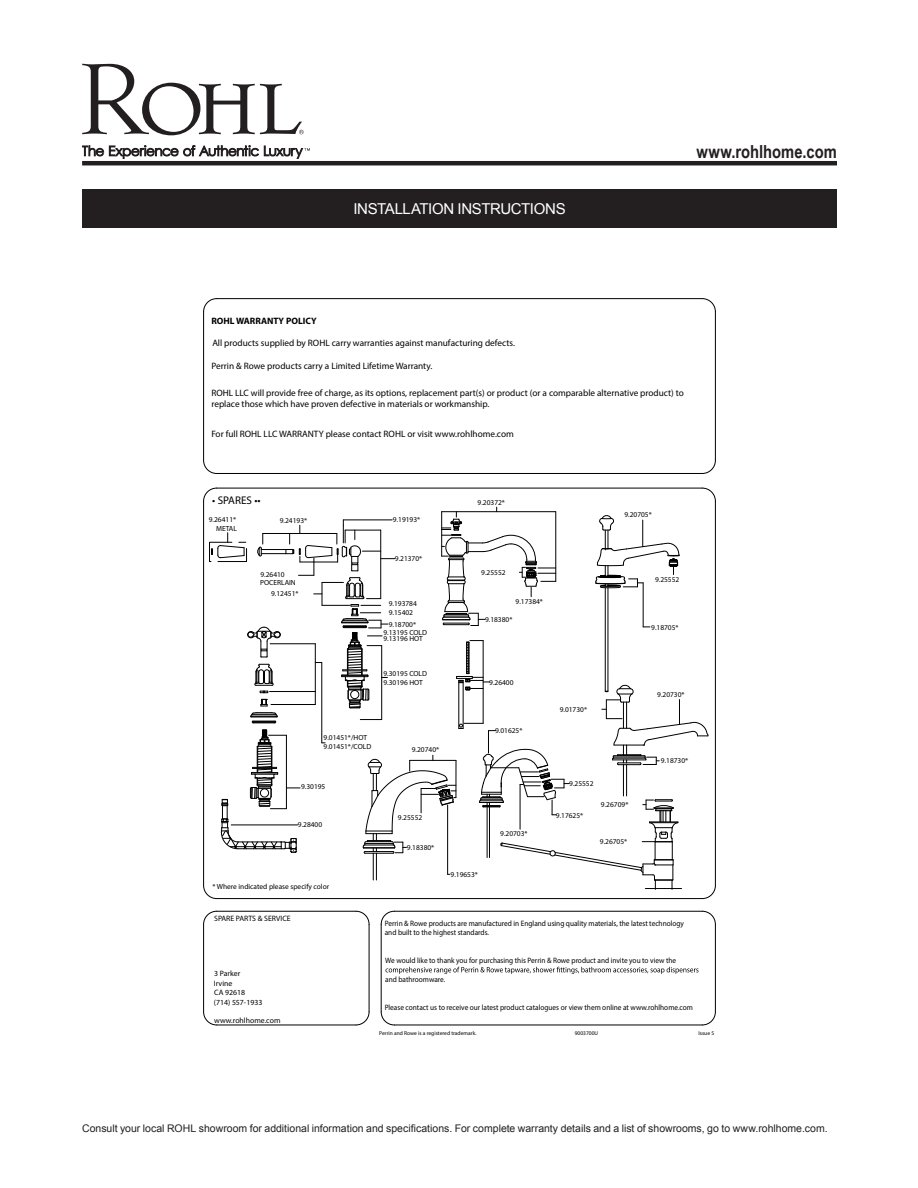
<style>
.page{position:relative;width:918px;height:1188px;background:#fff}
.page>*{position:absolute;margin:0;border:0;box-sizing:border-box;transform-origin:0 0}
.t1{font:700 18px "Arial Narrow";color:#231f20}
.Product_Title_Bar{font:15px "Arial";letter-spacing:-.025em;color:#fff}
.t2{font:11.1px "Myriad Pro";color:#000}
.t3{font:10.5px "Arial";color:#231f20}
.t4{font:9.3px/11.1px "Myriad Pro";color:#000}
.t5{font:700 9.3px "Myriad Pro";color:#000}
.t6{font:7.8px/9.3px "Myriad Pro";color:#000;scale:.94 1}
.t7{font:7.8px/9.3px "Myriad Pro";color:#000}
.t8{font:7.35px/8.7px "Myriad Pro";color:#000}
.t9{font:5.55px "Myriad Pro";color:#000}
</style>
<div class="page">
<svg style="left:82px;top:64px;width:222px;height:71px"></svg>
<svg style="left:82px;top:145px;width:228px;height:14px"></svg>
<hr style="left:82px;top:161px;width:755px;height:4px;background:#231f20">
<div style="left:82px;top:189px;width:755px;height:38px;background:#231f20"></div>
<svg style="left:386px;top:967px;width:312px;height:7px"></svg>
<hr style="left:217px;top:298px;width:485px;height:1px;background:#000">
<hr style="left:203px;top:312px;width:1px;height:148px;background:#000">
<svg style="left:203px;top:298px;width:14px;height:14px"></svg>
<hr style="left:203px;top:924px;width:1px;height:88px;background:#000">
<hr style="left:217px;top:1025px;width:139px;height:1px;background:#000">
<hr style="left:217px;top:911px;width:139px;height:1px;background:#000">
<hr style="left:369px;top:924px;width:1px;height:88px;background:#000">
<svg style="left:203px;top:911px;width:14px;height:14px"></svg>
<svg style="left:356px;top:911px;width:13px;height:14px"></svg>
<svg style="left:356px;top:1011px;width:13px;height:14px"></svg>
<svg style="left:203px;top:1011px;width:14px;height:14px"></svg>
<hr style="left:381px;top:924px;width:1px;height:88px;background:#000">
<hr style="left:394px;top:1025px;width:308px;height:1px;background:#000">
<hr style="left:394px;top:911px;width:308px;height:1px;background:#000">
<svg style="left:381px;top:911px;width:14px;height:14px"></svg>
<svg style="left:381px;top:1011px;width:14px;height:14px"></svg>
<hr style="left:217px;top:473px;width:485px;height:1px;background:#000">
<svg style="left:203px;top:460px;width:14px;height:14px"></svg>
<hr style="left:715px;top:312px;width:1px;height:148px;background:#000">
<hr style="left:715px;top:924px;width:1px;height:88px;background:#000">
<svg style="left:702px;top:911px;width:14px;height:14px"></svg>
<svg style="left:702px;top:1011px;width:14px;height:14px"></svg>
<svg style="left:702px;top:298px;width:14px;height:14px"></svg>
<svg style="left:702px;top:460px;width:14px;height:14px"></svg>
<svg style="left:203px;top:488px;width:513px;height:411px"></svg>
<p class="Product_Title_Bar" style="left:353px;top:198px;width:214px">INSTALLATION INSTRUCTIONS</p>
<p class="t1" style="left:696px;top:138px;width:142px">www.rohlhome.com</p>
<p class="t5" style="left:211px;top:315px;width:107px">ROHL WARRANTY POLICY</p>
<p class="t4" style="left:212px;top:338px;width:304px">All products supplied by ROHL carry warranties against manufacturing defects.</p>
<p class="t4" style="left:211px;top:360px;width:222px">Perrin &amp; Rowe products carry a Limited Lifetime Warranty.</p>
<p class="t4" style="left:211px;top:387px;width:474px">ROHL LLC will provide free of charge, as its options, replacement part(s) or product (or a comparable alternative product) to replace those which have proven defective in materials or workmanship.</p>
<p class="t4" style="left:211px;top:428px;width:304px">For full ROHL LLC WARRANTY please contact ROHL or visit www.rohlhome.com</p>
<p class="t2" style="left:212px;top:493px;width:50px">• SPARES ••</p>
<p class="t8" style="left:478px;top:498px;width:29px">9.20372*</p>
<p class="t8" style="left:209px;top:515px;width:30px;text-align:right">9.26411*<br>METAL</p>
<p class="t8" style="left:280px;top:516px;width:29px">9.24193*</p>
<p class="t8" style="left:393px;top:515px;width:29px">9.19193*</p>
<p class="t8" style="left:395px;top:554px;width:29px">9.21370*</p>
<p class="t8" style="left:260px;top:571px;width:26px">9.26410</p>
<p class="t8" style="left:271px;top:590px;width:29px">9.12451*</p>
<p class="t8" style="left:260px;top:578px;width:37px">POCERLAIN</p>
<p class="t8" style="left:389px;top:599px;width:30px">9.193784<br>9.15402</p>
<p class="t8" style="left:481px;top:568px;width:26px">9.25552</p>
<p class="t8" style="left:516px;top:597px;width:29px">9.17384*</p>
<p class="t8" style="left:389px;top:620px;width:29px">9.18700*</p>
<p class="t8" style="left:485px;top:615px;width:29px">9.18380*</p>
<p class="t8" style="left:383px;top:629px;width:45px;line-height:6px">9.13195 COLD<br>9.13196 HOT</p>
<p class="t8" style="left:383px;top:669px;width:45px">9.30195 COLD<br>9.30196 HOT</p>
<p class="t8" style="left:489px;top:678px;width:26px">9.26400</p>
<p class="t8" style="left:324px;top:732px;width:49px;line-height:9.8px">9.01451*/HOT<br>9.01451*/COLD</p>
<p class="t8" style="left:301px;top:782px;width:26px">9.30195</p>
<p class="t8" style="left:298px;top:820px;width:26px">9.28400</p>
<p class="t8" style="left:212px;top:882px;width:118px">* Where indicated please specify color</p>
<p class="t8" style="left:412px;top:746px;width:29px">9.20740*</p>
<p class="t8" style="left:495px;top:726px;width:29px">9.01625*</p>
<p class="t8" style="left:398px;top:813px;width:26px">9.25552</p>
<p class="t8" style="left:407px;top:844px;width:29px">9.18380*</p>
<p class="t8" style="left:451px;top:870px;width:29px">9.19653*</p>
<p class="t8" style="left:500px;top:829px;width:29px">9.20703*</p>
<p class="t8" style="left:624px;top:510px;width:29px">9.20705*</p>
<p class="t8" style="left:655px;top:575px;width:26px">9.25552</p>
<p class="t8" style="left:651px;top:623px;width:29px">9.18705*</p>
<p class="t8" style="left:560px;top:705px;width:29px">9.01730*</p>
<p class="t8" style="left:569px;top:779px;width:26px">9.25552</p>
<p class="t8" style="left:556px;top:811px;width:29px">9.17625*</p>
<p class="t8" style="left:601px;top:800px;width:29px">9.26709*</p>
<p class="t8" style="left:600px;top:837px;width:29px">9.26705*</p>
<p class="t8" style="left:657px;top:690px;width:29px">9.20730*</p>
<p class="t8" style="left:661px;top:756px;width:29px">9.18730*</p>
<p class="t7" style="left:214px;top:914px;width:78px">SPARE PARTS &amp; SERVICE</p>
<p class="t7" style="left:214px;top:969px;width:33px">3 Parker<br>Irvine<br>CA 92618</p>
<p class="t7" style="left:214px;top:998px;width:50px">(714) 557-1933</p>
<p class="t7" style="left:214px;top:1016px;width:68px">www.rohlhome.com</p>
<p class="t6" style="left:385px;top:918px;width:320px">Perrin &amp; Rowe products are manufactured in England using quality materials, the latest technology and built to the highest standards.</p>
<p class="t6" style="left:385px;top:956px;width:311px">We would like to thank you for purchasing this Perrin &amp; Rowe product and invite you to view the</p>
<p class="t6" style="left:385px;top:974px;width:65px">and bathroomware.</p>
<p class="t6" style="left:385px;top:1003px;width:329px">Please contact us to receive our latest product catalogues or view them online at www.rohlhome.com</p>
<p class="t9" style="left:379px;top:1030px;width:99px">Perrin and Rowe is a registered trademark.</p>
<p class="t9" style="left:575px;top:1030px;width:25px">9003700U</p>
<p class="t9" style="left:699px;top:1030px;width:17px">Issue 5</p>
<p class="t3" style="left:82px;top:1121px;width:747px">Consult your local ROHL showroom for additional information and specifications. For complete warranty details and a list of showrooms, go to www.rohlhome.com.</p>
</div>
